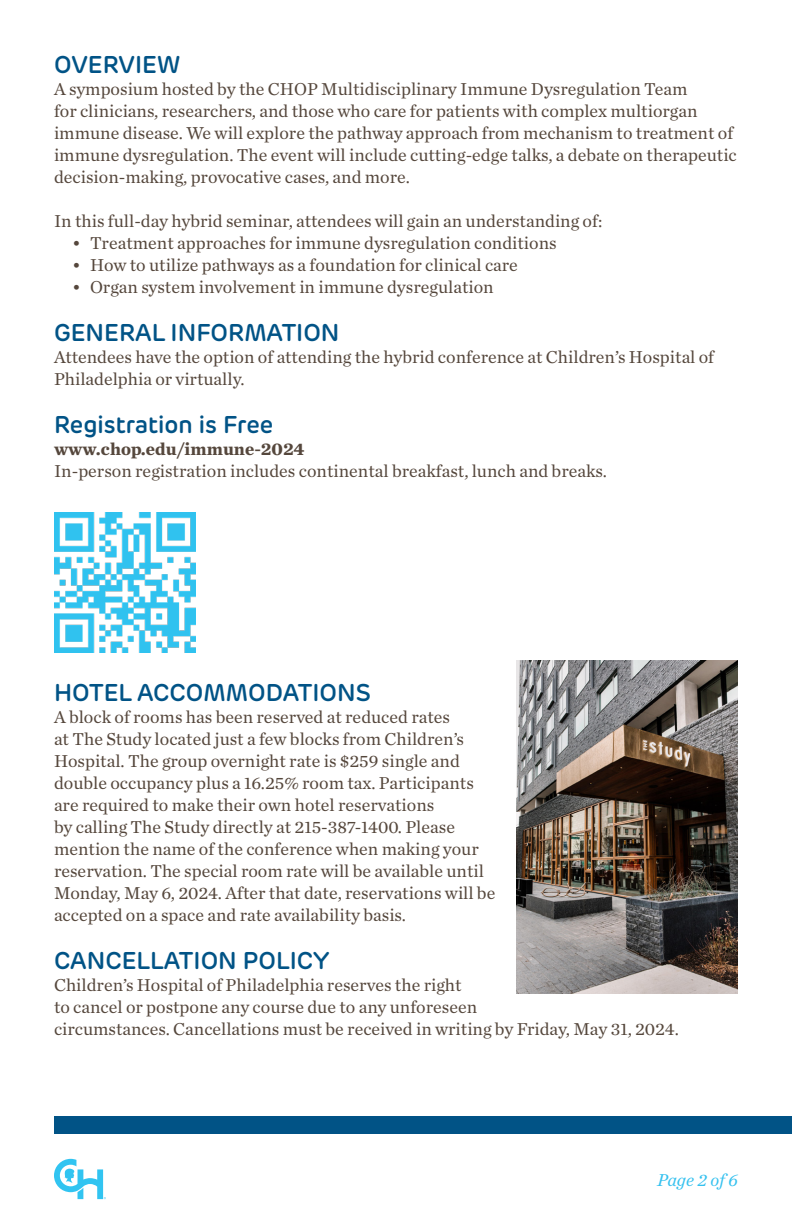
<style>
.page{position:relative;width:792px;height:1224px;background:#fff}
.page>*{position:absolute;margin:0;border:0;box-sizing:border-box;transform-origin:0 0}
.Headings{font:600 24px "New Rubrik";color:#015386}
.Body_Copy{font:18px/22px "Chronicle Text G1";color:#55473c}
.Body_Copy-2{font:700 18px "Chronicle Text G1";color:#55473c}
.t1{font:italic 18px "Chronicle Text G1";color:#35c1ef}
</style>
<div class="page">
<div style="left:54px;top:1116px;width:738px;height:18px;background:#015386"></div>
<svg style="left:54px;top:1159px;width:52px;height:40px"></svg>
<img style="left:517px;top:661px;width:221px;height:332px">
<img style="left:55px;top:512px;width:140px;height:141px">
<p class="Headings" style="left:54px;top:49px;width:128px">OVERVIEW</p>
<p class="Body_Copy" style="left:54px;top:77px;width:684px">A symposium hosted by the CHOP Multidisciplinary Immune Dysregulation Team<br>for clinicians, researchers, and those who care for patients with complex multiorgan immune disease. We will explore the pathway approach from mechanism to treatment of immune dysregulation. The event will include cutting-edge talks, a debate on therapeutic decision-making, provocative cases, and more.</p>
<p class="Body_Copy" style="left:54px;top:209px;width:550px">In this full-day hybrid seminar, attendees will gain an understanding of:</p>
<p class="Body_Copy" style="left:72px;top:231px;width:486px">• Treatment approaches for immune dysregulation conditions</p>
<p class="Body_Copy" style="left:72px;top:253px;width:447px">• How to utilize pathways as a foundation for clinical care</p>
<p class="Body_Copy" style="left:72px;top:275px;width:423px">• Organ system involvement in immune dysregulation</p>
<p class="Headings" style="left:54px;top:317px;width:287px">GENERAL INFORMATION</p>
<p class="Body_Copy" style="left:54px;top:345px;width:662px">Attendees have the option of attending the hybrid conference at Children’s Hospital of<br>Philadelphia or virtually.</p>
<p class="Headings" style="left:54px;top:409px;width:221px">Registration is Free</p>
<p class="Body_Copy-2" style="left:54px;top:434px;width:252px">www.chop.edu/immune-2024</p>
<p class="Body_Copy" style="left:54px;top:459px;width:554px">In-person registration includes continental breakfast, lunch and breaks.</p>
<p class="Headings" style="left:54px;top:677px;width:318px">HOTEL ACCOMMODATIONS</p>
<p class="Body_Copy" style="left:54px;top:705px;width:443px">A block of rooms has been reserved at reduced rates<br>at The Study located just a few blocks from Children’s Hospital. The group overnight rate is $259 single and double occupancy plus a 16.25% room tax. Participants are required to make their own hotel reservations<br>by calling The Study directly at 215-387-1400. Please mention the name of the conference when making your reservation. The special room rate will be available until Monday, May 6, 2024. After that date, reservations will be accepted on a space and rate availability basis.</p>
<p class="Headings" style="left:54px;top:945px;width:277px">CANCELLATION POLICY</p>
<p class="Body_Copy" style="left:54px;top:973px;width:626px">Children’s Hospital of Philadelphia reserves the right<br>to cancel or postpone any course due to any unforeseen<br>circumstances. Cancellations must be received in writing by Friday, May 31, 2024.</p>
<p class="t1" style="left:657px;top:1166px;width:82px">Page 2 of 6</p>
</div>
